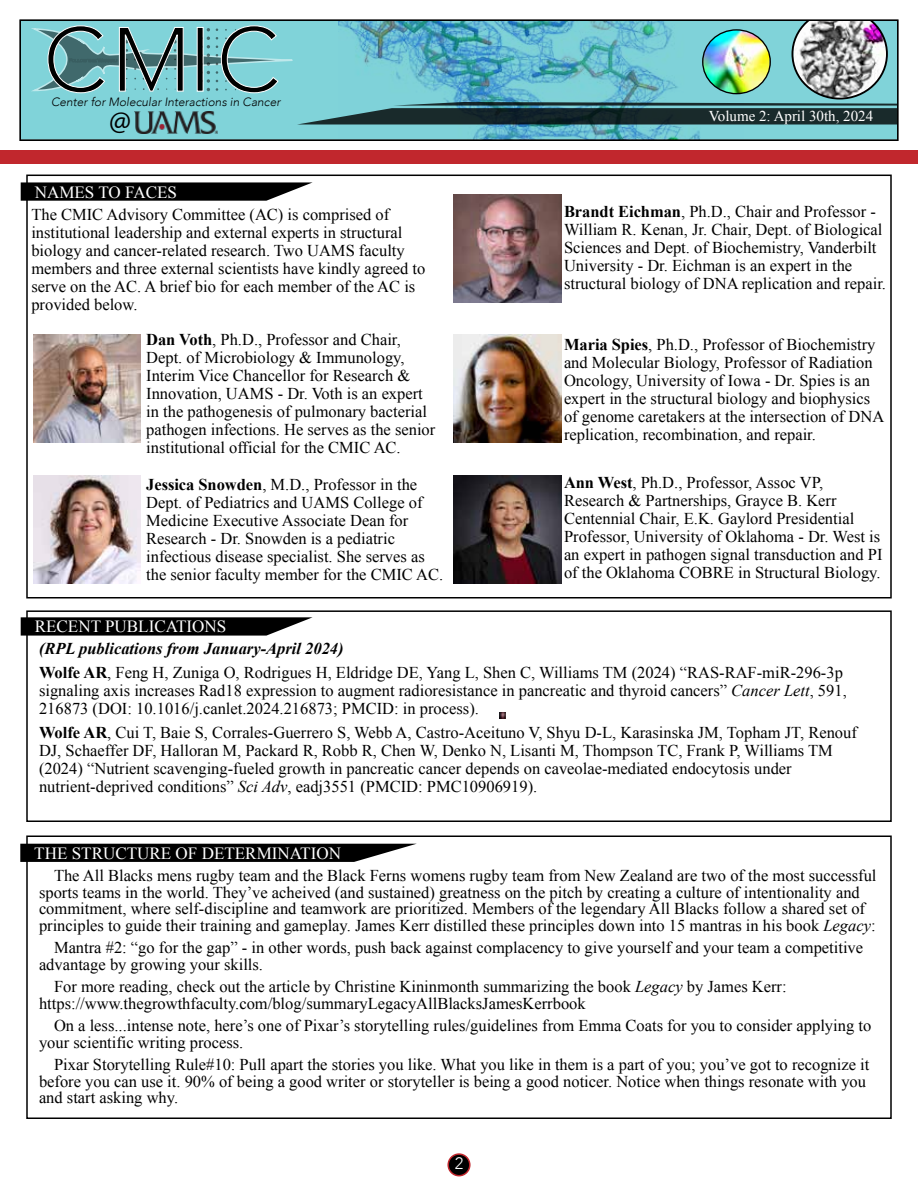
<style>
.page{position:relative;width:918px;height:1188px;background:#fff}
.page>*{position:absolute;margin:0;border:0;box-sizing:border-box;transform-origin:0 0}
.t1{font:300 90px "Avenir";color:#000}
.t2{font:29.85px "Myriad Pro";color:#000}
.t3{font:17.1px "Times New Roman";color:#fff}
.t4{font:16.5px/18px "Times New Roman";color:#000}
.t5{font:300 16.5px "Avenir";color:#fff}
.t6{font:15px "Times New Roman";color:#fff}
.t7{font:italic 300 12px "Avenir";color:#000}
.s1{font-weight:700}
.s2{font-weight:700;font-style:italic}
.s3{font-style:italic}
</style>
<div class="page">
<div style="left:26px;top:836px;width:866px;height:283px;background:#fff;border:2px solid #000"></div>
<div style="left:26px;top:610px;width:866px;height:212px;background:#fff;border:2px solid #000"></div>
<div style="left:26px;top:175px;width:866px;height:423px;background:#fff;border:2px solid #000"></div>
<div style="left:0;top:151px;width:918px;height:13px;background:#c1272d"></div>
<svg style="left:21px;top:182px;width:292px;height:19px;background:#1d1d1d"></svg>
<svg style="left:21px;top:617px;width:292px;height:19px;background:#1d1d1d"></svg>
<svg style="left:20px;top:844px;width:396px;height:18px;background:#151515"></svg>
<div style="left:448px;top:1154px;width:22px;height:22px;background:#000;border-radius:50%"></div>
<div style="left:447px;top:1153px;width:24px;height:23px;border:2px solid #c1272d;border-radius:50%"></div>
<svg style="left:23px;top:23px;width:872px;height:115px;background:#78cbd5"></svg>
<div style="left:20px;top:20px;width:878px;height:121px;border:2px solid #000"></div>
<img style="left:31px;top:20px;width:866px;height:105px">
<img style="left:134px;top:112px;width:83px;height:22px">
<img style="left:454px;top:194px;width:108px;height:108px">
<img style="left:33px;top:475px;width:108px;height:108px">
<img style="left:454px;top:335px;width:108px;height:108px">
<img style="left:33px;top:335px;width:108px;height:108px">
<svg style="left:500px;top:713px;width:6px;height:6px"></svg>
<img style="left:454px;top:475px;width:108px;height:108px">
<h1 class="t1" style="left:43px;top:7px;width:238px">CMIC</h1>
<p class="t7" style="left:51px;top:95px;width:231px">Center for Molecular Interactions in Cancer</p>
<h2 class="t2" style="left:109px;top:102px;width:23px">@</h2>
<p class="t6" style="left:709px;top:106px;width:166px">Volume 2: April 30th, 2024</p>
<p class="t3" style="left:35px;top:180px;width:144px">NAMES TO FACES</p>
<p class="t4" style="left:31px;top:205px;width:396px">The CMIC Advisory Committee (AC) is comprised of institutional leadership and external experts in structural biology and cancer-related research. Two UAMS faculty members and three external scientists have kindly agreed to serve on the AC. A brief bio for each member of the AC is provided below.</p>
<p class="t4" style="left:564px;top:202px;width:324px"><span class="s1">Brandt Eichman</span>, Ph.D., Chair and Professor - William R. Kenan, Jr. Chair, Dept. of Biological Sciences and Dept. of Biochemistry, Vanderbilt University - Dr. Eichman is an expert in the structural biology of DNA replication and repair.</p>
<p class="t4" style="left:146px;top:331px;width:291px"><span class="s1">Dan Voth</span>, Ph.D., Professor and Chair, Dept. of Microbiology &amp; Immunology, Interim Vice Chancellor for Research &amp; Innovation, UAMS - Dr. Voth is an expert in the pathogenesis of pulmonary bacterial pathogen infections. He serves as the senior institutional official for the CMIC AC.</p>
<p class="t4" style="left:146px;top:475px;width:298px"><span class="s1">Jessica Snowden</span>, M.D., Professor in the Dept. of Pediatrics and UAMS College of Medicine Executive Associate Dean for Research - Dr. Snowden is a pediatric infectious disease specialist. She serves as the senior faculty member for the CMIC AC.</p>
<p class="t3" style="left:35px;top:615px;width:193px">RECENT PUBLICATIONS</p>
<p class="t4" style="left:564px;top:335px;width:322px"><span class="s1">Maria Spies</span>, Ph.D., Professor of Biochemistry and Molecular Biology, Professor of Radiation Oncology, University of Iowa - Dr. Spies is an expert in the structural biology and biophysics of genome caretakers at the intersection of DNA replication, recombination, and repair.</p>
<p class="t4" style="left:564px;top:474px;width:320px"><span class="s1">Ann West</span>, Ph.D., Professor, Assoc VP, Research &amp; Partnerships, Grayce B. Kerr Centennial Chair, E.K. Gaylord Presidential Professor, University of Oklahoma - Dr. West is an expert in pathogen signal transduction and PI of the Oklahoma COBRE in Structural Biology.</p>
<p class="t4" style="left:39px;top:636px;width:805px;line-height:24px"><span class="s2">(RPL publications from January-April 2024)<br></span><span class="s1">Wolfe AR</span>, Feng H, Zuniga O, Rodrigues H, Eldridge DE, Yang L, Shen C, Williams TM (2024) “RAS-RAF-miR-296-3p</p>
<p class="t4" style="left:39px;top:681px;width:809px">signaling axis increases Rad18 expression to augment radioresistance in pancreatic and thyroid cancers” <span class="s3">Cancer Lett</span>, 591,<br>216873 (DOI: 10.1016/j.canlet.2024.216873; PMCID: in process).</p>
<p class="t4" style="left:39px;top:723px;width:819px"><span class="s1">Wolfe AR</span>, Cui T, Baie S, Corrales-Guerrero S, Webb A, Castro-Aceituno V, Shyu D-L, Karasinska JM, Topham JT, Renouf DJ, Schaeffer DF, Halloran M, Packard R, Robb R, Chen W, Denko N, Lisanti M, Thompson TC, Frank P, Williams TM (2024) “Nutrient scavenging-fueled growth in pancreatic cancer depends on caveolae-mediated endocytosis under nutrient-deprived conditions” <span class="s3">Sci Adv</span>, eadj3551 (PMCID: PMC10906919).</p>
<p class="t3" style="left:34px;top:842px;width:308px">THE STRUCTURE OF DETERMINATION</p>
<p class="t4" style="left:39px;top:867px;width:839px;line-height:16.5px;text-indent:15px">The All Blacks mens rugby team and the Black Ferns womens rugby team from New Zealand are two of the most successful sports teams in the world. They’ve acheived (and sustained) greatness on the pitch by creating a culture of intentionality and commitment, where self-discipline and teamwork are prioritized. Members of the legendary All Blacks follow a shared set of principles to guide their training and gameplay. James Kerr distilled these principles down into 15 mantras in his book <span class="s3">Legacy</span>:</p>
<p class="t4" style="left:39px;top:939px;width:826px;line-height:16.5px;text-indent:15px">Mantra #2: “go for the gap” - in other words, push back against complacency to give yourself and your team a competitive advantage by growing your skills.</p>
<p class="t4" style="left:39px;top:978px;width:749px;line-height:16.5px;text-indent:15px">For more reading, check out the article by Christine Kininmonth summarizing the book <span class="s3">Legacy</span> by James Kerr: https://www.thegrowthfaculty.com/blog/summaryLegacyAllBlacksJamesKerrbook</p>
<p class="t4" style="left:39px;top:1017px;width:834px;line-height:16.5px;text-indent:15px">On a less...intense note, here’s one of Pixar’s storytelling rules/guidelines from Emma Coats for you to consider applying to your scientific writing process.</p>
<p class="t4" style="left:39px;top:1056px;width:832px;line-height:16.5px;text-indent:15px">Pixar Storytelling Rule#10: Pull apart the stories you like. What you like in them is a part of you; you’ve got to recognize it before you can use it. 90% of being a good writer or storyteller is being a good noticer. Notice when things resonate with you and start asking why.</p>
<p class="t5" style="left:455px;top:1154px;width:10px">2</p>
</div>
